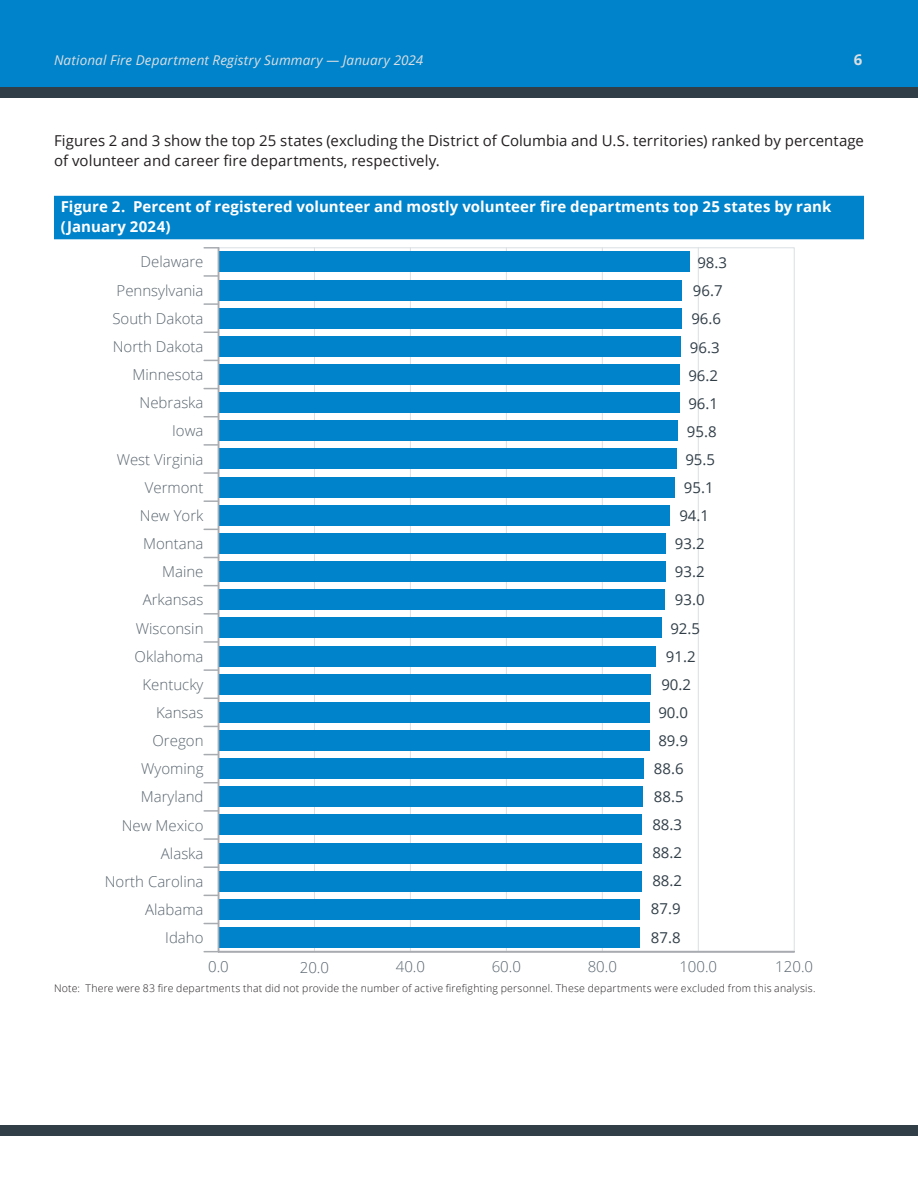
<style>
.page{position:relative;width:918px;height:1188px;background:#fff}
.page>*{position:absolute;margin:0;border:0;box-sizing:border-box;transform-origin:0 0}
.t1{font:300 15px "Open Sans";color:#5a6670}
.Body_Text{font:15px/19.5px "Open Sans";letter-spacing:.005em;color:#231f20}
.t2{font:15px "Open Sans";color:#313e48}
.Table_Title_-_2_line_title{font:700 15px/19.5px "Open Sans";letter-spacing:.005em;color:#fff}
.t3{font:700 15px "Open Sans";color:#dbdfe2}
.t4{font:italic 13.5px "Open Sans";letter-spacing:.01em;color:#dbdfe2}
.Table_note{font:300 10.5px "Open Sans";letter-spacing:.02em;color:#231f20}
</style>
<div class="page">
<div style="left:0;top:0;width:918px;height:93px;background:#0083ca"></div>
<div style="left:0;top:87px;width:918px;height:11px;background:#313e48"></div>
<div style="left:0;top:1125px;width:918px;height:11px;background:#313e48"></div>
<div style="left:54px;top:196px;width:810px;height:43px;background:#0083ca"></div>
<svg style="left:219px;top:247px;width:576px;height:705px"></svg>
<svg style="left:204px;top:951px;width:14px;height:1px"></svg>
<svg style="left:204px;top:923px;width:14px;height:1px"></svg>
<svg style="left:204px;top:895px;width:14px;height:1px"></svg>
<svg style="left:204px;top:866px;width:14px;height:2px"></svg>
<svg style="left:204px;top:838px;width:14px;height:2px"></svg>
<svg style="left:204px;top:810px;width:14px;height:2px"></svg>
<svg style="left:204px;top:782px;width:14px;height:1px"></svg>
<svg style="left:204px;top:754px;width:14px;height:1px"></svg>
<svg style="left:204px;top:726px;width:14px;height:1px"></svg>
<svg style="left:204px;top:698px;width:14px;height:1px"></svg>
<svg style="left:204px;top:669px;width:14px;height:2px"></svg>
<svg style="left:204px;top:641px;width:14px;height:2px"></svg>
<svg style="left:204px;top:613px;width:14px;height:2px"></svg>
<svg style="left:204px;top:585px;width:14px;height:1px"></svg>
<svg style="left:204px;top:557px;width:14px;height:1px"></svg>
<svg style="left:204px;top:529px;width:14px;height:1px"></svg>
<svg style="left:204px;top:500px;width:14px;height:2px"></svg>
<svg style="left:204px;top:472px;width:14px;height:2px"></svg>
<svg style="left:204px;top:444px;width:14px;height:2px"></svg>
<svg style="left:204px;top:416px;width:14px;height:1px"></svg>
<svg style="left:204px;top:388px;width:14px;height:1px"></svg>
<svg style="left:204px;top:360px;width:14px;height:1px"></svg>
<svg style="left:204px;top:332px;width:14px;height:1px"></svg>
<svg style="left:204px;top:303px;width:14px;height:2px"></svg>
<svg style="left:204px;top:275px;width:14px;height:2px"></svg>
<svg style="left:204px;top:247px;width:15px;height:2px"></svg>
<div style="left:219px;top:252px;width:471px;height:20px;background:#0083ca"></div>
<div style="left:219px;top:280px;width:463px;height:20px;background:#0083ca"></div>
<div style="left:219px;top:308px;width:463px;height:20px;background:#0083ca"></div>
<div style="left:219px;top:336px;width:462px;height:20px;background:#0083ca"></div>
<div style="left:219px;top:364px;width:461px;height:21px;background:#0083ca"></div>
<div style="left:219px;top:393px;width:461px;height:20px;background:#0083ca"></div>
<div style="left:219px;top:421px;width:459px;height:20px;background:#0083ca"></div>
<div style="left:219px;top:449px;width:458px;height:20px;background:#0083ca"></div>
<div style="left:219px;top:477px;width:456px;height:20px;background:#0083ca"></div>
<div style="left:219px;top:505px;width:451px;height:20px;background:#0083ca"></div>
<div style="left:219px;top:533px;width:447px;height:21px;background:#0083ca"></div>
<div style="left:219px;top:561px;width:447px;height:21px;background:#0083ca"></div>
<div style="left:219px;top:590px;width:446px;height:20px;background:#0083ca"></div>
<div style="left:219px;top:618px;width:443px;height:20px;background:#0083ca"></div>
<div style="left:219px;top:646px;width:437px;height:20px;background:#0083ca"></div>
<div style="left:219px;top:674px;width:432px;height:20px;background:#0083ca"></div>
<div style="left:219px;top:702px;width:431px;height:20px;background:#0083ca"></div>
<div style="left:219px;top:730px;width:431px;height:21px;background:#0083ca"></div>
<div style="left:219px;top:759px;width:425px;height:20px;background:#0083ca"></div>
<div style="left:219px;top:787px;width:424px;height:20px;background:#0083ca"></div>
<div style="left:219px;top:815px;width:423px;height:20px;background:#0083ca"></div>
<div style="left:219px;top:843px;width:423px;height:20px;background:#0083ca"></div>
<div style="left:219px;top:871px;width:423px;height:20px;background:#0083ca"></div>
<div style="left:219px;top:899px;width:421px;height:21px;background:#0083ca"></div>
<div style="left:219px;top:927px;width:421px;height:21px;background:#0083ca"></div>
<hr style="left:218px;top:248px;width:1px;height:704px;background:#a8acb1">
<hr style="left:219px;top:951px;width:575px;height:1px;background:#a8acb1">
<p class="t4" style="left:54px;top:51px;width:371px">National Fire Department Registry Summary — January 2024</p>
<p class="t3" style="left:854px;top:49px;width:10px">6</p>
<p class="Body_Text" style="left:54px;top:131px;width:812px">Figures 2 and 3 show the top 25 states (excluding the District of Columbia and U.S. territories) ranked by percentage of volunteer and career fire departments, respectively.</p>
<p class="Table_Title_-_2_line_title" style="left:61px;top:197px;width:772px">Figure 2. Percent of registered volunteer and mostly volunteer fire departments top 25 states by rank (January 2024)</p>
<p class="t1" style="left:141px;top:252px;width:65px">Delaware</p>
<p class="t2" style="left:697px;top:253px;width:31px">98.3</p>
<p class="t2" style="left:693px;top:281px;width:31px">96.7</p>
<p class="t2" style="left:691px;top:309px;width:31px">96.6</p>
<p class="t2" style="left:690px;top:337px;width:31px">96.3</p>
<p class="t2" style="left:688px;top:365px;width:31px">96.2</p>
<p class="t2" style="left:688px;top:393px;width:31px">96.1</p>
<p class="t2" style="left:687px;top:421px;width:31px">95.8</p>
<p class="t2" style="left:685px;top:449px;width:31px">95.5</p>
<p class="t2" style="left:684px;top:477px;width:31px">95.1</p>
<p class="t2" style="left:679px;top:505px;width:31px">94.1</p>
<p class="t2" style="left:675px;top:534px;width:31px">93.2</p>
<p class="t2" style="left:675px;top:562px;width:31px">93.2</p>
<p class="t2" style="left:675px;top:590px;width:31px">93.0</p>
<p class="t2" style="left:670px;top:618px;width:31px">92.5</p>
<p class="t2" style="left:666px;top:646px;width:31px">91.2</p>
<p class="t2" style="left:661px;top:674px;width:31px">90.2</p>
<p class="t2" style="left:658px;top:702px;width:31px">90.0</p>
<p class="t2" style="left:658px;top:730px;width:31px">89.9</p>
<p class="t2" style="left:654px;top:758px;width:31px">88.6</p>
<p class="t2" style="left:654px;top:786px;width:31px">88.5</p>
<p class="t2" style="left:652px;top:814px;width:31px">88.3</p>
<p class="t2" style="left:652px;top:843px;width:31px">88.2</p>
<p class="t2" style="left:652px;top:871px;width:31px">88.2</p>
<p class="t2" style="left:651px;top:899px;width:31px">87.9</p>
<p class="t2" style="left:651px;top:927px;width:31px">87.8</p>
<p class="t1" style="left:117px;top:280px;width:88px">Pennsylvania</p>
<p class="t1" style="left:112px;top:308px;width:93px">South Dakota</p>
<p class="t1" style="left:113px;top:336px;width:92px">North Dakota</p>
<p class="t1" style="left:133px;top:364px;width:73px">Minnesota</p>
<p class="t1" style="left:140px;top:393px;width:65px">Nebraska</p>
<p class="t1" style="left:172px;top:421px;width:33px">Iowa</p>
<p class="t1" style="left:117px;top:449px;width:88px">West Virginia</p>
<p class="t1" style="left:145px;top:477px;width:60px">Vermont</p>
<p class="t1" style="left:140px;top:505px;width:65px">New York</p>
<p class="t1" style="left:143px;top:533px;width:62px">Montana</p>
<p class="t1" style="left:162px;top:561px;width:43px">Maine</p>
<p class="t1" style="left:143px;top:590px;width:62px">Arkansas</p>
<p class="t1" style="left:136px;top:618px;width:69px">Wisconsin</p>
<p class="t1" style="left:135px;top:646px;width:70px">Oklahoma</p>
<p class="t1" style="left:143px;top:674px;width:62px">Kentucky</p>
<p class="t1" style="left:156px;top:702px;width:49px">Kansas</p>
<p class="t1" style="left:153px;top:730px;width:53px">Oregon</p>
<p class="t1" style="left:141px;top:759px;width:64px">Wyoming</p>
<p class="t1" style="left:141px;top:787px;width:64px">Maryland</p>
<p class="t1" style="left:122px;top:815px;width:83px">New Mexico</p>
<p class="t1" style="left:161px;top:843px;width:44px">Alaska</p>
<p class="t1" style="left:105px;top:871px;width:100px">North Carolina</p>
<p class="t1" style="left:145px;top:899px;width:60px">Alabama</p>
<p class="t1" style="left:165px;top:927px;width:40px">Idaho</p>
<p class="t1" style="left:208px;top:957px;width:22px">0.0</p>
<p class="t1" style="left:300px;top:957px;width:31px">20.0</p>
<p class="t1" style="left:396px;top:957px;width:31px">40.0</p>
<p class="t1" style="left:492px;top:957px;width:31px">60.0</p>
<p class="t1" style="left:588px;top:957px;width:31px">80.0</p>
<p class="t1" style="left:679px;top:957px;width:39px">100.0</p>
<p class="t1" style="left:775px;top:957px;width:39px">120.0</p>
<p class="Table_note" style="left:54px;top:981px;width:763px">Note: There were 83 fire departments that did not provide the number of active firefighting personnel. These departments were excluded from this analysis.</p>
</div>
